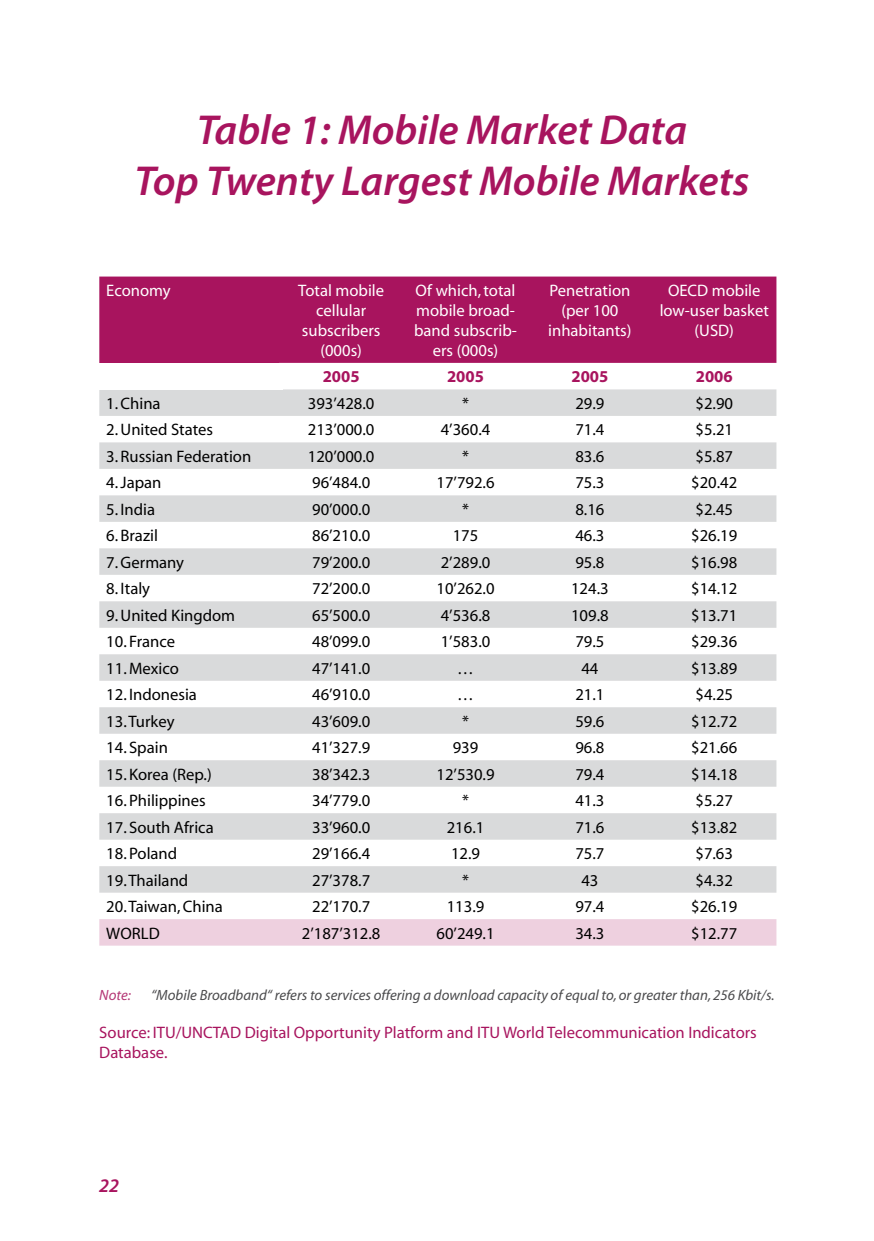
<style>
.page{position:relative;width:874px;height:1241px;background:#fff}
.page>*{position:absolute;margin:0;border:0;box-sizing:border-box;transform-origin:0 0}
.t1{font:italic 600 42px/50.4px "Myriad Pro";color:#a8145e;text-align:center}
.t2{font:italic 600 19.25px "Myriad Pro";color:#a8145e}
.t3{font:16.62px "Myriad";color:#000}
.t4{font:16.62px/19.9px "Myriad";color:#fff;text-align:center}
.t5{font:16.62px/19.9px "Myriad";color:#a8145e}
.t6{font:700 16.62px "Myriad";color:#a8145e}
.t7{font:italic 14.88px "Myriad";color:#4b4b4d}
.t8{font:italic 14.88px "Myriad";color:#b53876}
</style>
<div class="page">
<div style="left:99px;top:276px;width:677px;height:87px;background:#a8145e"></div>
<svg style="left:99px;top:389px;width:677px;height:503px;fill:#dddede"></svg>
<div style="left:99px;top:919px;width:677px;height:26px;background:#eed0df"></div>
<h1 class="t1" style="left:134px;top:104px;width:616px">Table 1 : Mobile Market Data<br>Top Twenty Largest Mobile Markets</h1>
<p class="t4" style="left:106px;top:281px;width:66px">Economy</p>
<p class="t4" style="left:298px;top:281px;width:87px">Total mobile cellular subscribers (000s)</p>
<p class="t4" style="left:414px;top:281px;width:104px">Of which, total mobile broad&shy;band subscrib&shy;ers (000s)</p>
<p class="t4" style="left:548px;top:281px;width:85px">Penetration (per 100 inhabitants)</p>
<p class="t4" style="left:659px;top:281px;width:111px">OECD mobile low-user basket (USD)</p>
<p class="t6" style="left:322px;top:368px;width:38px">2005</p>
<p class="t6" style="left:447px;top:368px;width:38px">2005</p>
<p class="t6" style="left:571px;top:368px;width:38px">2005</p>
<p class="t6" style="left:695px;top:368px;width:38px">2006</p>
<p class="t3" style="left:106px;top:395px;width:56px">1. China</p>
<p class="t3" style="left:308px;top:395px;width:68px">393’428.0</p>
<p class="t3" style="left:462px;top:395px;width:8px">*</p>
<p class="t3" style="left:575px;top:395px;width:31px">29.9</p>
<p class="t3" style="left:695px;top:395px;width:39px">$2.90</p>
<p class="t3" style="left:106px;top:421px;width:108px">2. United States</p>
<p class="t3" style="left:308px;top:421px;width:68px">213’000.0</p>
<p class="t3" style="left:440px;top:421px;width:51px">4’360.4</p>
<p class="t3" style="left:575px;top:421px;width:31px">71.4</p>
<p class="t3" style="left:695px;top:421px;width:39px">$5.21</p>
<p class="t3" style="left:106px;top:448px;width:146px">3. Russian Federation</p>
<p class="t3" style="left:308px;top:448px;width:68px">120’000.0</p>
<p class="t3" style="left:462px;top:448px;width:8px">*</p>
<p class="t3" style="left:575px;top:448px;width:31px">83.6</p>
<p class="t3" style="left:695px;top:448px;width:39px">$5.87</p>
<p class="t3" style="left:106px;top:474px;width:57px">4. Japan</p>
<p class="t3" style="left:312px;top:474px;width:60px">96’484.0</p>
<p class="t3" style="left:436px;top:474px;width:60px">17’792.6</p>
<p class="t3" style="left:575px;top:474px;width:31px">75.3</p>
<p class="t3" style="left:690px;top:474px;width:48px">$20.42</p>
<p class="t3" style="left:106px;top:501px;width:50px">5. India</p>
<p class="t3" style="left:312px;top:501px;width:60px">90’000.0</p>
<p class="t3" style="left:462px;top:501px;width:8px">*</p>
<p class="t3" style="left:575px;top:501px;width:31px">8.16</p>
<p class="t3" style="left:695px;top:501px;width:39px">$2.45</p>
<p class="t3" style="left:106px;top:527px;width:53px">6. Brazil</p>
<p class="t3" style="left:312px;top:527px;width:60px">86’210.0</p>
<p class="t3" style="left:452px;top:527px;width:27px">175</p>
<p class="t3" style="left:575px;top:527px;width:31px">46.3</p>
<p class="t3" style="left:690px;top:527px;width:48px">$26.19</p>
<p class="t3" style="left:106px;top:554px;width:79px">7. Germany</p>
<p class="t3" style="left:312px;top:554px;width:60px">79’200.0</p>
<p class="t3" style="left:440px;top:554px;width:51px">2’289.0</p>
<p class="t3" style="left:575px;top:554px;width:31px">95.8</p>
<p class="t3" style="left:690px;top:554px;width:48px">$16.98</p>
<p class="t3" style="left:106px;top:580px;width:45px">8. Italy</p>
<p class="t3" style="left:312px;top:580px;width:60px">72’200.0</p>
<p class="t3" style="left:436px;top:580px;width:60px">10’262.0</p>
<p class="t3" style="left:571px;top:580px;width:39px">124.3</p>
<p class="t3" style="left:690px;top:580px;width:48px">$14.12</p>
<p class="t3" style="left:106px;top:607px;width:130px">9. United Kingdom</p>
<p class="t3" style="left:312px;top:607px;width:60px">65’500.0</p>
<p class="t3" style="left:440px;top:607px;width:51px">4’536.8</p>
<p class="t3" style="left:571px;top:607px;width:39px">109.8</p>
<p class="t3" style="left:690px;top:607px;width:48px">$13.71</p>
<p class="t3" style="left:106px;top:633px;width:70px">10. France</p>
<p class="t3" style="left:312px;top:633px;width:60px">48’099.0</p>
<p class="t3" style="left:440px;top:633px;width:51px">1’583.0</p>
<p class="t3" style="left:575px;top:633px;width:31px">79.5</p>
<p class="t3" style="left:690px;top:633px;width:48px">$29.36</p>
<p class="t3" style="left:106px;top:660px;width:74px">11. Mexico</p>
<p class="t3" style="left:312px;top:660px;width:60px">47’141.0</p>
<p class="t3" style="left:457px;top:660px;width:18px">…</p>
<p class="t3" style="left:581px;top:660px;width:19px">44</p>
<p class="t3" style="left:690px;top:660px;width:48px">$13.89</p>
<p class="t3" style="left:106px;top:686px;width:92px">12. Indonesia</p>
<p class="t3" style="left:312px;top:686px;width:60px">46’910.0</p>
<p class="t3" style="left:457px;top:686px;width:18px">…</p>
<p class="t3" style="left:575px;top:686px;width:31px">21.1</p>
<p class="t3" style="left:695px;top:686px;width:39px">$4.25</p>
<p class="t3" style="left:106px;top:712px;width:70px">13. Turkey</p>
<p class="t3" style="left:312px;top:712px;width:60px">43’609.0</p>
<p class="t3" style="left:462px;top:712px;width:8px">*</p>
<p class="t3" style="left:575px;top:712px;width:31px">59.6</p>
<p class="t3" style="left:690px;top:712px;width:48px">$12.72</p>
<p class="t3" style="left:106px;top:739px;width:63px">14. Spain</p>
<p class="t3" style="left:312px;top:739px;width:60px">41’327.9</p>
<p class="t3" style="left:452px;top:739px;width:27px">939</p>
<p class="t3" style="left:575px;top:739px;width:31px">96.8</p>
<p class="t3" style="left:690px;top:739px;width:48px">$21.66</p>
<p class="t3" style="left:106px;top:765px;width:107px">15. Korea (Rep.)</p>
<p class="t3" style="left:312px;top:765px;width:60px">38’342.3</p>
<p class="t3" style="left:436px;top:765px;width:60px">12’530.9</p>
<p class="t3" style="left:575px;top:765px;width:31px">79.4</p>
<p class="t3" style="left:690px;top:765px;width:48px">$14.18</p>
<p class="t3" style="left:106px;top:792px;width:101px">16. Philippines</p>
<p class="t3" style="left:312px;top:792px;width:60px">34’779.0</p>
<p class="t3" style="left:462px;top:792px;width:8px">*</p>
<p class="t3" style="left:575px;top:792px;width:31px">41.3</p>
<p class="t3" style="left:695px;top:792px;width:39px">$5.27</p>
<p class="t3" style="left:106px;top:818px;width:109px">17. South Africa</p>
<p class="t3" style="left:312px;top:818px;width:60px">33’960.0</p>
<p class="t3" style="left:446px;top:818px;width:39px">216.1</p>
<p class="t3" style="left:575px;top:818px;width:31px">71.6</p>
<p class="t3" style="left:690px;top:818px;width:48px">$13.82</p>
<p class="t3" style="left:106px;top:845px;width:72px">18. Poland</p>
<p class="t3" style="left:312px;top:845px;width:60px">29’166.4</p>
<p class="t3" style="left:451px;top:845px;width:31px">12.9</p>
<p class="t3" style="left:575px;top:845px;width:31px">75.7</p>
<p class="t3" style="left:695px;top:845px;width:39px">$7.63</p>
<p class="t3" style="left:106px;top:871px;width:83px">19. Thailand</p>
<p class="t3" style="left:312px;top:871px;width:60px">27’378.7</p>
<p class="t3" style="left:462px;top:871px;width:8px">*</p>
<p class="t3" style="left:581px;top:871px;width:19px">43</p>
<p class="t3" style="left:695px;top:871px;width:39px">$4.32</p>
<p class="t3" style="left:106px;top:898px;width:118px">20. Taiwan, China</p>
<p class="t3" style="left:312px;top:898px;width:60px">22’170.7</p>
<p class="t3" style="left:446px;top:898px;width:39px">113.9</p>
<p class="t3" style="left:575px;top:898px;width:31px">97.4</p>
<p class="t3" style="left:690px;top:898px;width:48px">$26.19</p>
<p class="t3" style="left:106px;top:924px;width:55px">WORLD</p>
<p class="t3" style="left:302px;top:924px;width:80px">2’187’312.8</p>
<p class="t3" style="left:436px;top:924px;width:60px">60’249.1</p>
<p class="t3" style="left:575px;top:924px;width:31px">34.3</p>
<p class="t3" style="left:690px;top:924px;width:48px">$12.77</p>
<p class="t8" style="left:99px;top:987px;width:33px">Note:</p>
<p class="t7" style="left:151px;top:987px;width:624px">“Mobile Broadband“ refers to services offering a download capacity of equal to, or greater than, 256 Kbit/s.</p>
<p class="t5" style="left:99px;top:1023px;width:658px">Source: ITU/UNCTAD Digital Opportunity Platform and ITU World Telecommunication Indicators<br>Database.</p>
<p class="t2" style="left:99px;top:1173px;width:11px">22</p>
</div>
